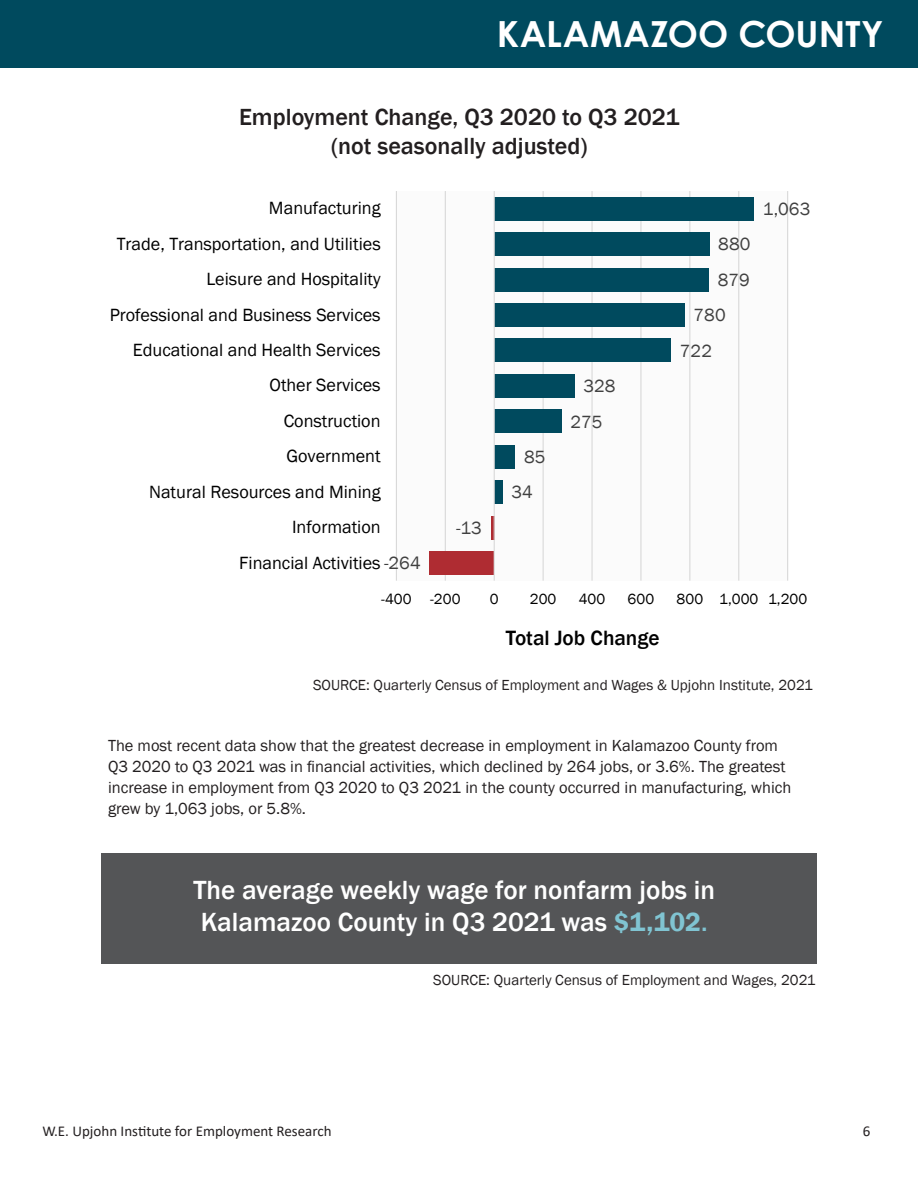
<style>
.page{position:relative;width:918px;height:1188px;background:#fff}
.page>*{position:absolute;margin:0;border:0;box-sizing:border-box;transform-origin:0 0}
.t1{font:700 36px "Century Gothic";letter-spacing:.005em;color:#fff}
.t2{font:500 27px "Franklin Gothic";color:#fff}
.t3{font:500 24px "Franklin Gothic";color:#231f20}
.t4{font:500 21.3px "Franklin Gothic";letter-spacing:-.005em;color:#000}
.t5{font:18.15px "Franklin Gothic";color:#000}
.t6{font:18.15px "Franklin Gothic";letter-spacing:.005em;color:#404040}
.Paragraph_Style_1{font:16.5px/21px "Franklin Gothic";color:#231f20}
.t7{font:15.15px "Franklin Gothic";letter-spacing:.005em;color:#000}
.Paragraph_Style_1-2{font:15px "Franklin Gothic";color:#231f20}
.t8{font:15px "Calibri";color:#231f20}
.s1{color:#404040}
.s2{font-weight:600;color:#80c4d2}
.s3{color:#80c4d2}
</style>
<div class="page">
<div style="left:0;top:0;width:918px;height:68px;background:#004a5e"></div>
<div style="left:101px;top:853px;width:716px;height:110px;background:#545557"></div>
<div style="left:396px;top:191px;width:392px;height:390px;background:#fbfbfb"></div>
<hr style="left:396px;top:191px;width:1px;height:390px;background:#d9d9d9">
<hr style="left:445px;top:191px;width:1px;height:390px;background:#d9d9d9">
<hr style="left:543px;top:191px;width:1px;height:390px;background:#d9d9d9">
<hr style="left:591px;top:191px;width:2px;height:390px;background:#d9d9d9">
<hr style="left:640px;top:191px;width:2px;height:390px;background:#d9d9d9">
<hr style="left:689px;top:191px;width:1px;height:390px;background:#d9d9d9">
<hr style="left:738px;top:191px;width:1px;height:390px;background:#d9d9d9">
<hr style="left:787px;top:191px;width:1px;height:390px;background:#d9d9d9">
<div style="left:430px;top:551px;width:64px;height:24px;background:#af2c32"></div>
<hr style="left:491px;top:516px;width:3px;height:23px;background:#af2c32">
<div style="left:494px;top:480px;width:9px;height:24px;background:#004a5e"></div>
<div style="left:494px;top:445px;width:21px;height:23px;background:#004a5e"></div>
<div style="left:494px;top:410px;width:67px;height:23px;background:#004a5e"></div>
<div style="left:494px;top:374px;width:80px;height:24px;background:#004a5e"></div>
<div style="left:494px;top:339px;width:177px;height:23px;background:#004a5e"></div>
<div style="left:494px;top:303px;width:191px;height:24px;background:#004a5e"></div>
<div style="left:494px;top:268px;width:215px;height:23px;background:#004a5e"></div>
<div style="left:494px;top:232px;width:215px;height:24px;background:#004a5e"></div>
<div style="left:494px;top:197px;width:260px;height:23px;background:#004a5e"></div>
<hr style="left:494px;top:191px;width:1px;height:390px;background:#d9d9d9">
<p class="t1" style="left:497px;top:6px;width:388px">KALAMAZOO COUNTY</p>
<p class="t3" style="left:239px;top:102px;width:442px">Employment Change, Q3 2020 to Q3 2021</p>
<p class="t3" style="left:331px;top:131px;width:258px">(not seasonally adjusted)</p>
<p class="t5" style="left:269px;top:197px;width:113px">Manufacturing</p>
<p class="t6" style="left:763px;top:198px;width:49px">1,063</p>
<p class="t5" style="left:117px;top:232px;width:266px">Trade, Transportation, and Utilities</p>
<p class="t6" style="left:718px;top:233px;width:34px">880</p>
<p class="t5" style="left:206px;top:268px;width:176px">Leisure and Hospitality</p>
<p class="t6" style="left:718px;top:268px;width:34px">879</p>
<p class="t5" style="left:110px;top:303px;width:272px">Professional and Business Services</p>
<p class="t6" style="left:694px;top:304px;width:34px">780</p>
<p class="t5" style="left:133px;top:339px;width:249px">Educational and Health Services</p>
<p class="t6" style="left:680px;top:339px;width:34px">722</p>
<p class="t5" style="left:270px;top:374px;width:113px">Other Services</p>
<p class="t6" style="left:583px;top:375px;width:34px">328</p>
<p class="t5" style="left:284px;top:410px;width:98px">Construction</p>
<p class="t6" style="left:570px;top:410px;width:34px">275</p>
<p class="t5" style="left:286px;top:445px;width:96px">Government</p>
<p class="t6" style="left:524px;top:446px;width:23px">85</p>
<p class="t5" style="left:149px;top:480px;width:233px">Natural Resources and Mining</p>
<p class="t6" style="left:512px;top:481px;width:23px">34</p>
<p class="t5" style="left:292px;top:516px;width:90px">Information</p>
<p class="t6" style="left:456px;top:517px;width:27px">-13</p>
<p class="t5" style="left:239px;top:551px;width:183px">Financial Activities <span class="s1">-264</span></p>
<p class="t7" style="left:381px;top:589px;width:81px">-400 -200</p>
<p class="t7" style="left:490px;top:589px;width:10px">0</p>
<p class="t7" style="left:530px;top:589px;width:28px">200</p>
<p class="t7" style="left:579px;top:589px;width:28px">400</p>
<p class="t7" style="left:628px;top:589px;width:28px">600</p>
<p class="t7" style="left:677px;top:589px;width:132px">800 1,000 1,200</p>
<p class="t4" style="left:506px;top:625px;width:155px">Total Job Change</p>
<p class="Paragraph_Style_1-2" style="left:313px;top:676px;width:502px">SOURCE: Quarterly Census of Employment and Wages &amp; Upjohn Institute, 2021</p>
<p class="Paragraph_Style_1" style="left:108px;top:735px;width:685px">The most recent data show that the greatest decrease in employment in Kalamazoo County from Q3 2020 to Q3 2021 was in financial activities, which declined by 264 jobs, or 3.6%. The greatest increase in employment from Q3 2020 to Q3 2021 in the county occurred in manufacturing, which grew by 1,063 jobs, or 5.8%.</p>
<p class="t2" style="left:193px;top:873px;width:523px">The average weekly wage for nonfarm jobs in</p>
<p class="t2" style="left:201px;top:905px;width:508px">Kalamazoo County in Q3 2021 was <span class="s2">$1,102</span><span class="s3">.</span></p>
<p class="Paragraph_Style_1-2" style="left:433px;top:971px;width:384px">SOURCE: Quarterly Census of Employment and Wages, 2021</p>
<p class="t8" style="left:42px;top:1121px;width:291px">W.E. Upjohn Institute for Employment Research</p>
<p class="t8" style="left:863px;top:1121px;width:9px">6</p>
</div>
